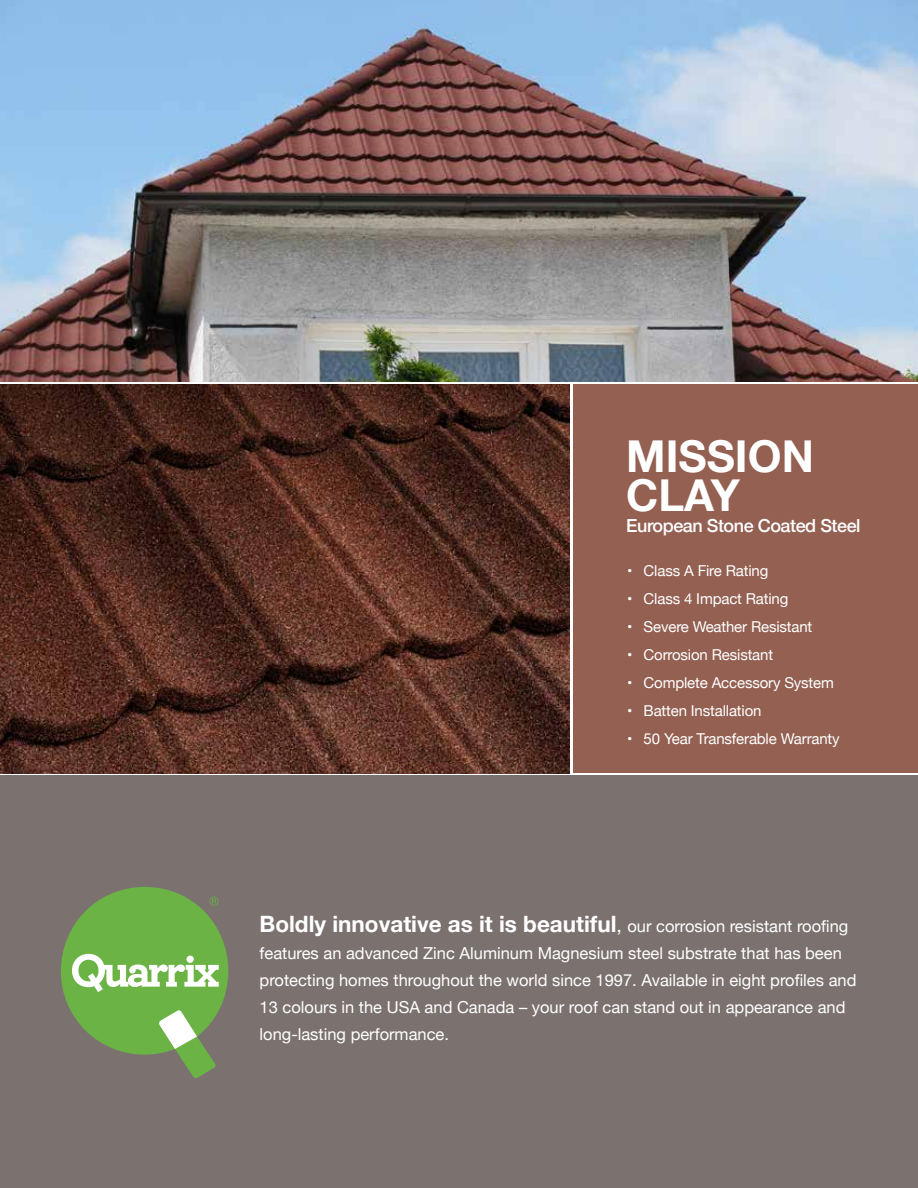
<style>
.page{position:relative;width:918px;height:1188px;background:#fff}
.page>*{position:absolute;margin:0;border:0;box-sizing:border-box;transform-origin:0 0}
.t1{font:700 43.95px/39px "Helvetica Neue";color:#fff}
.t2{font:700 22.5px "Helvetica Neue";color:#fff}
.t3{font:500 18px "Helvetica Neue";letter-spacing:-.025em;color:#fff}
.t4{font:16.5px/27px "Helvetica Neue";color:#fff}
.t5{font:15px "Helvetica Neue";letter-spacing:-.01em;color:#fff}
.s1{font-weight:400;font-size:19.5px}
.s2{font-weight:400;font-size:16.5px}
</style>
<div class="page">
<div style="left:0;top:776px;width:918px;height:412px;background:#7b7270"></div>
<svg style="left:61px;top:887px;width:167px;height:191px"></svg>
<img style="left:0;top:385px;width:570px;height:388px">
<div style="left:573px;top:385px;width:345px;height:388px;background:#936052"></div>
<img style="left:0;top:0;width:918px;height:382px">
<h1 class="t1" style="left:626px;top:438px;width:189px">MISSION<br>CLAY</h1>
<p class="t3" style="left:626px;top:511px;width:236px">European Stone Coated Steel</p>
<p class="t5" style="left:627px;top:560px;width:143px">• Class A Fire Rating</p>
<p class="t5" style="left:627px;top:588px;width:163px">• Class 4 Impact Rating</p>
<p class="t5" style="left:627px;top:616px;width:187px">• Severe Weather Resistant</p>
<p class="t5" style="left:627px;top:644px;width:148px">• Corrosion Resistant</p>
<p class="t5" style="left:627px;top:672px;width:208px">• Complete Accessory System</p>
<p class="t5" style="left:627px;top:700px;width:136px">• Batten Installation</p>
<p class="t5" style="left:627px;top:728px;width:214px">• 50 Year Transferable Warranty</p>
<h2 class="t2" style="left:260px;top:907px;width:590px">Boldly innovative as it is beautiful<span class="s1">,</span> <span class="s2">our corrosion resistant roofing</span></h2>
<p class="t4" style="left:260px;top:941px;width:598px">features an advanced Zinc Aluminum Magnesium steel substrate that has been protecting homes throughout the world since 1997. Available in eight profiles and 13 colours in the USA and Canada – your roof can stand out in appearance and long-lasting performance.</p>
</div>
